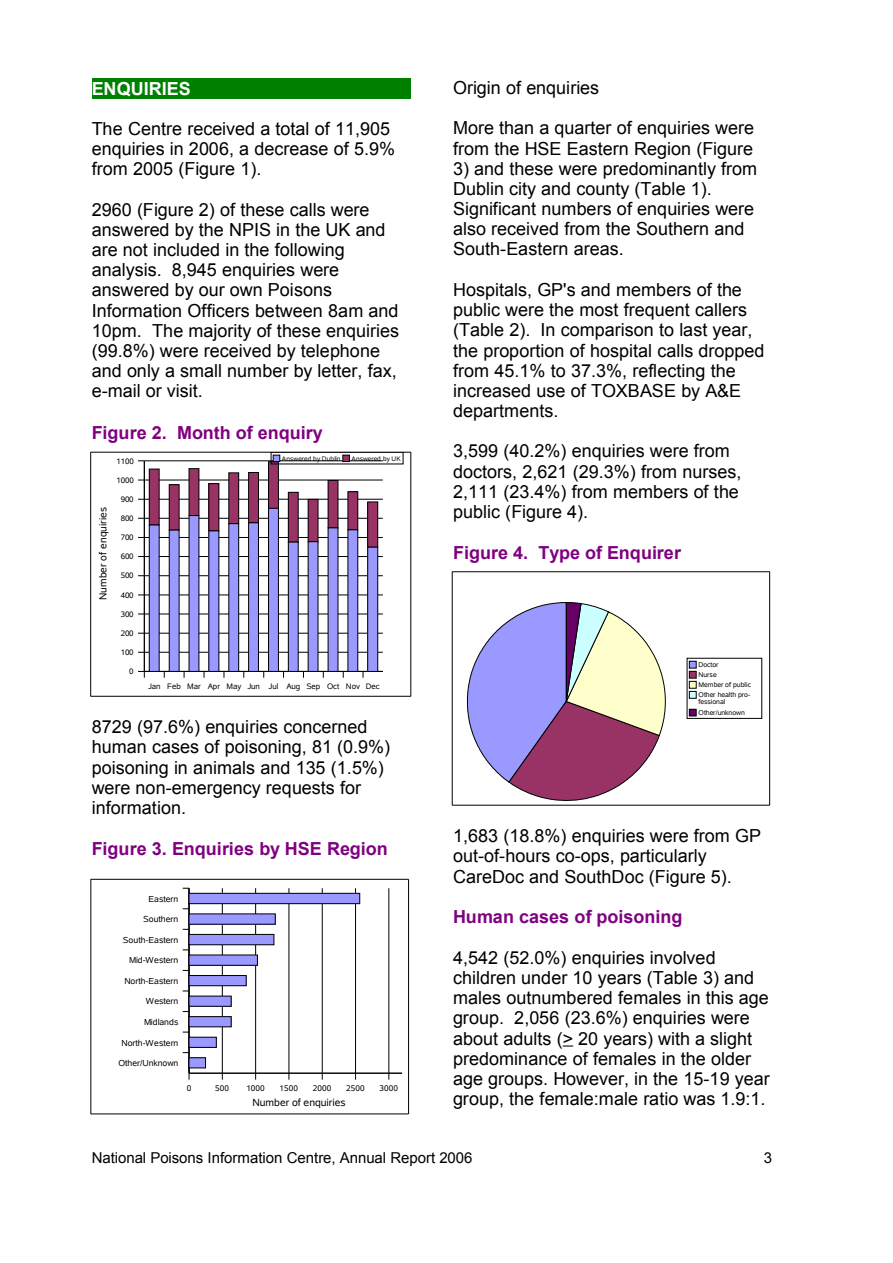
<style>
.page{position:relative;width:893px;height:1263px;background:#fff}
.page>*{position:absolute;margin:0;border:0;box-sizing:border-box;transform-origin:0 0}
.t1{font:18px/20.1px "Arial";color:#000}
.t2{font:700 18px "Arial";color:#800080}
.t3{font:700 18px "Arial";color:#fff}
.t4{font:15px "Arial";color:#000}
.t5{font:10.35px "Albany";color:#000}
.t6{font:10.2px "Albany";letter-spacing:.01em;color:#000}
.t7{font:8.7px "Albany";color:#000}
.t8{font:8.25px "Albany";letter-spacing:.01em;color:#000}
.t9{font:7.95px "Albany";letter-spacing:-.01em;color:#000}
.t10{font:6.9px/10.1px "Albany";letter-spacing:-.005em;color:#000}
.t11{font:6.6px "Albany";letter-spacing:.005em;color:#000}
</style>
<div class="page">
<div style="left:92px;top:78px;width:319px;height:21px;background:#008000"></div>
<svg style="left:138px;top:453px;width:266px;height:225px"></svg>
<hr style="left:90px;top:452px;width:1px;height:244px;background:#000">
<hr style="left:411px;top:452px;width:1px;height:244px;background:#000">
<hr style="left:91px;top:452px;width:320px;height:1px;background:#000">
<hr style="left:91px;top:696px;width:320px;height:1px;background:#000">
<hr style="left:389px;top:888px;width:1px;height:185px;background:#000">
<hr style="left:189px;top:1073px;width:213px;height:1px;background:#000">
<svg style="left:183px;top:888px;width:177px;height:192px"></svg>
<hr style="left:91px;top:879px;width:1px;height:235px;background:#000">
<hr style="left:408px;top:879px;width:1px;height:235px;background:#000">
<hr style="left:91px;top:879px;width:317px;height:1px;background:#000">
<hr style="left:91px;top:1114px;width:317px;height:1px;background:#000">
<svg style="left:467px;top:602px;width:199px;height:199px"></svg>
<svg style="left:686px;top:657px;width:76px;height:62px"></svg>
<hr style="left:452px;top:572px;width:1px;height:233px;background:#000">
<hr style="left:769px;top:572px;width:1px;height:233px;background:#000">
<hr style="left:452px;top:571px;width:318px;height:1px;background:#000">
<hr style="left:452px;top:805px;width:318px;height:1px;background:#000">
<p class="t3" style="left:92px;top:82px;width:100px">ENQUIRIES</p>
<p class="t1" style="left:92px;top:120px;width:305px">The Centre received a total of 11,905 enquiries in 2006, a decrease of 5.9% from 2005 (Figure 1).</p>
<p class="t1" style="left:92px;top:201px;width:309px">2960 (Figure 2) of these calls were answered by the NPIS in the UK and are not included in the following analysis. 8,945 enquiries were answered by our own Poisons<br>Information Officers between 8am and<br>10pm. The majority of these enquiries (99.8%) were received by telephone and only a small number by letter, fax, e-mail or visit.</p>
<p class="t2" style="left:92px;top:425px;width:233px">Figure 2. Month of enquiry</p>
<p class="t9" style="left:116px;top:458px;width:19px">1100</p>
<p class="t11" style="left:282px;top:456px;width:60px">Answered by Dublin</p>
<p class="t11" style="left:352px;top:456px;width:51px">Answered by UK</p>
<p class="t9" style="left:116px;top:477px;width:19px">1000</p>
<p class="t6" style="left:99px;top:600px;width:95px;rotate:-90deg">Number of enquiries</p>
<p class="t9" style="left:121px;top:496px;width:14px">900</p>
<p class="t9" style="left:121px;top:515px;width:14px">800</p>
<p class="t9" style="left:121px;top:534px;width:14px">700</p>
<p class="t9" style="left:121px;top:553px;width:14px">600</p>
<p class="t9" style="left:121px;top:573px;width:14px">500</p>
<p class="t9" style="left:121px;top:592px;width:14px">400</p>
<p class="t9" style="left:121px;top:611px;width:14px">300</p>
<p class="t9" style="left:121px;top:630px;width:14px">200</p>
<p class="t9" style="left:121px;top:649px;width:14px">100</p>
<p class="t9" style="left:129px;top:668px;width:6px">0</p>
<p class="t9" style="left:148px;top:683px;width:233px">Jan Feb Mar Apr May Jun Jul Aug Sep Oct Nov Dec</p>
<p class="t1" style="left:92px;top:718px;width:300px">8729 (97.6%) enquiries concerned human cases of poisoning, 81 (0.9%) poisoning in animals and 135 (1.5%) were non-emergency requests for information.</p>
<p class="t2" style="left:92px;top:842px;width:298px">Figure 3. Enquiries by HSE Region</p>
<p class="t7" style="left:149px;top:895px;width:31px">Eastern</p>
<p class="t7" style="left:143px;top:916px;width:37px">Southern</p>
<p class="t7" style="left:123px;top:936px;width:57px">South-Eastern</p>
<p class="t7" style="left:129px;top:957px;width:51px">Mid-Western</p>
<p class="t7" style="left:124px;top:977px;width:55px">North-Eastern</p>
<p class="t7" style="left:146px;top:998px;width:34px">Western</p>
<p class="t7" style="left:144px;top:1019px;width:36px">Midlands</p>
<p class="t7" style="left:122px;top:1039px;width:58px">North-Western</p>
<p class="t7" style="left:118px;top:1060px;width:61px">Other/Unknown</p>
<p class="t8" style="left:187px;top:1085px;width:6px">0</p>
<p class="t8" style="left:215px;top:1085px;width:15px">500</p>
<p class="t8" style="left:246px;top:1085px;width:20px">1000</p>
<p class="t8" style="left:280px;top:1085px;width:20px">1500</p>
<p class="t8" style="left:313px;top:1085px;width:20px">2000</p>
<p class="t8" style="left:346px;top:1085px;width:20px">2500</p>
<p class="t8" style="left:379px;top:1085px;width:20px">3000</p>
<p class="t5" style="left:252px;top:1098px;width:95px">Number of enquiries</p>
<p class="t1" style="left:453px;top:79px;width:148px">Origin of enquiries</p>
<p class="t1" style="left:453px;top:120px;width:303px">More than a quarter of enquiries were from the HSE Eastern Region (Figure</p>
<p class="t1" style="left:453px;top:160px;width:306px">3) and these were predominantly from Dublin city and county (Table 1).<br>Significant numbers of enquiries were also received from the Southern and South-Eastern areas.</p>
<p class="t1" style="left:453px;top:281px;width:313px">Hospitals, GP's and members of the public were the most frequent callers (Table 2). In comparison to last year, the proportion of hospital calls dropped from 45.1% to 37.3%, reflecting the increased use of TOXBASE by A&amp;E departments.</p>
<p class="t1" style="left:453px;top:443px;width:290px">3,599 (40.2%) enquiries were from doctors, 2,621 (29.3%) from nurses,<br>2,111 (23.4%) from members of the public (Figure 4).</p>
<p class="t2" style="left:453px;top:546px;width:229px">Figure 4. Type of Enquirer</p>
<p class="t10" style="left:699px;top:660px;width:54px">Doctor<br>Nurse<br>Member of public<br>Other health pro-</p>
<p class="t10" style="left:699px;top:698px;width:48px">fessional<br>Other/unknown</p>
<p class="t1" style="left:453px;top:827px;width:310px">1,683 (18.8%) enquiries were from GP out-of-hours co-ops, particularly<br>CareDoc and SouthDoc (Figure 5).</p>
<p class="t2" style="left:453px;top:910px;width:231px">Human cases of poisoning</p>
<p class="t1" style="left:453px;top:949px;width:318px">4,542 (52.0%) enquiries involved children under 10 years (Table 3) and males outnumbered females in this age group. 2,056 (23.6%) enquiries were about adults (&gt; 20 years) with a slight predominance of females in the older age groups. However, in the 15-19 year group, the female:male ratio was 1.9:1.</p>
<p class="t4" style="left:92px;top:1152px;width:382px">National Poisons Information Centre, Annual Report 2006</p>
<p class="t4" style="left:764px;top:1152px;width:10px">3</p>
</div>
